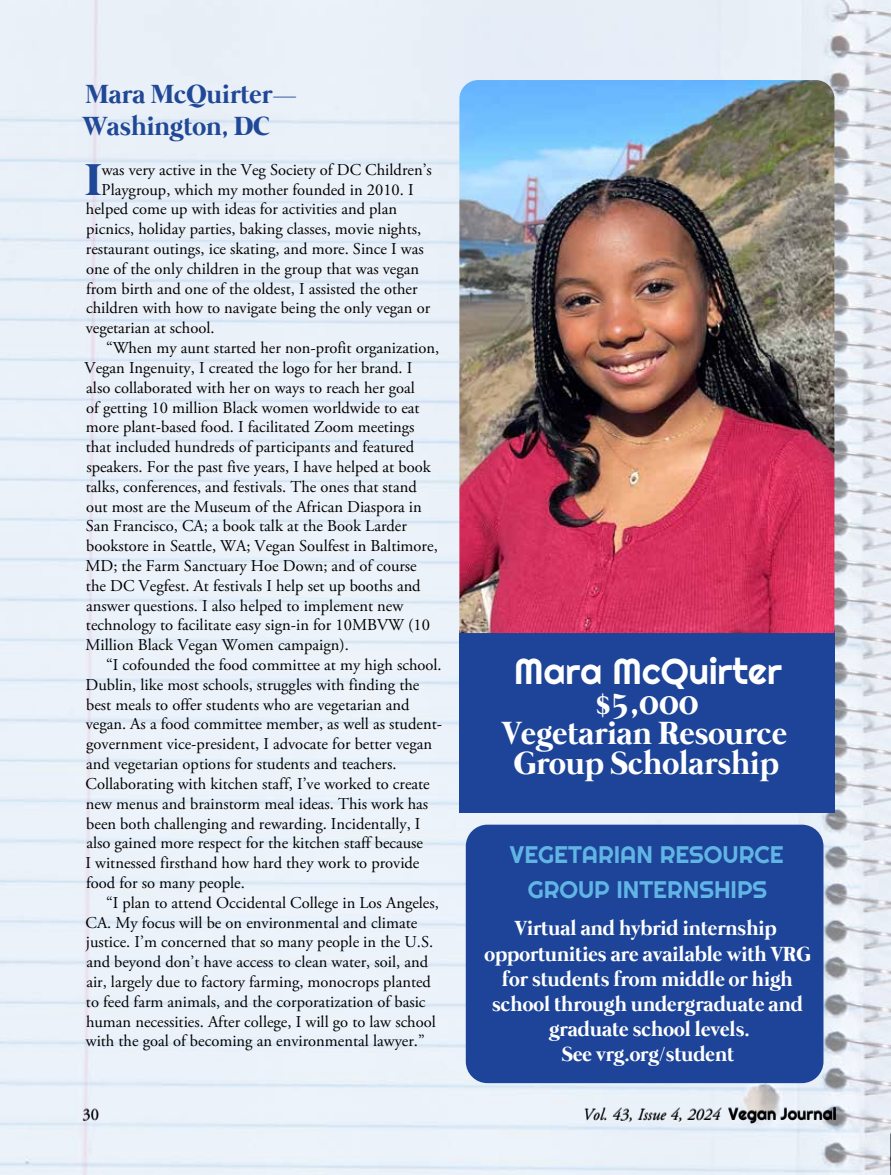
<style>
.page{position:relative;width:891px;height:1175px;background:#fff}
.page>*{position:absolute;margin:0;border:0;box-sizing:border-box;transform-origin:0 0}
.t1{font:700 45.9px "Mermaid";color:#1e4797}
.t2{font:36px "Righteous";color:#fff}
.t3{font:700 36px "Mermaid";color:#fff}
.t4{font:700 33px/30px "Mermaid";color:#fff;text-align:center}
.t5{font:700 27px/32.4px "Mermaid";color:#214897}
.t6{font:24px/34.5px "Righteous";color:#61b5e5;text-align:center}
.t7{font:700 21px/25.2px "Mermaid";color:#fff;text-align:center}
.t8{font:16.5px "Adobe Garamond Pro";color:#000}
.t9{font:16.5px "Adobe Garamond Pro";letter-spacing:.02em;color:#000}
.t10{font:16.5px "Adobe Garamond Pro";letter-spacing:.035em;color:#000}
.t11{font:italic 16.5px "Adobe Garamond Pro";color:#000}
.s1{font-family:"Righteous";font-style:normal}
</style>
<div class="page">
<img style="left:0;top:0;width:891px;height:1174px">
<div style="left:459px;top:630px;width:375px;height:183px;background:#1d4498"></div>
<img style="left:459px;top:80px;width:375px;height:553px">
<div style="left:466px;top:824px;width:357px;height:259px;background:#1d4498;border-radius:22px"></div>
<h3 class="t5" style="left:83px;top:79px;width:216px">Mara McQuirter—<br>Washington, DC</h3>
<h1 class="t1" style="left:85px;top:153px;width:18px">I</h1>
<p class="t8" style="left:102px;top:160px;width:332px">was very active in the Veg Society of DC Children’s</p>
<p class="t8" style="left:102px;top:179px;width:314px">Playgroup, which my mother founded in 2010. I</p>
<p class="t9" style="left:86px;top:199px;width:313px">helped come up with ideas for activities and plan</p>
<p class="t8" style="left:86px;top:219px;width:337px">picnics, holiday parties, baking classes, movie nights,</p>
<p class="t8" style="left:86px;top:239px;width:339px">restaurant outings, ice skating, and more. Since I was</p>
<p class="t8" style="left:86px;top:259px;width:335px">one of the only children in the group that was vegan</p>
<p class="t9" style="left:86px;top:278px;width:333px">from birth and one of the oldest, I assisted the other</p>
<p class="t9" style="left:86px;top:298px;width:346px">children with how to navigate being the only vegan or</p>
<p class="t8" style="left:86px;top:318px;width:130px">vegetarian at school.</p>
<p class="t8" style="left:106px;top:338px;width:335px">“When my aunt started her non-profit organization,</p>
<p class="t8" style="left:85px;top:358px;width:329px">Vegan Ingenuity, I created the logo for her brand. I</p>
<p class="t8" style="left:86px;top:377px;width:330px">also collaborated with her on ways to reach her goal</p>
<p class="t8" style="left:86px;top:397px;width:334px">of getting 10 million Black women worldwide to eat</p>
<p class="t8" style="left:86px;top:417px;width:330px">more plant-based food. I facilitated Zoom meetings</p>
<p class="t8" style="left:86px;top:437px;width:330px">that included hundreds of participants and featured</p>
<p class="t8" style="left:86px;top:457px;width:346px">speakers. For the past five years, I have helped at book</p>
<p class="t8" style="left:86px;top:476px;width:332px">talks, conferences, and festivals. The ones that stand</p>
<p class="t8" style="left:86px;top:496px;width:337px">out most are the Museum of the African Diaspora in</p>
<p class="t8" style="left:86px;top:516px;width:323px">San Francisco, CA; a book talk at the Book Larder</p>
<p class="t8" style="left:86px;top:536px;width:353px">bookstore in Seattle, WA; Vegan Soulfest in Baltimore,</p>
<p class="t8" style="left:85px;top:556px;width:333px">MD; the Farm Sanctuary Hoe Down; and of course</p>
<p class="t8" style="left:86px;top:575px;width:336px">the DC Vegfest. At festivals I help set up booths and</p>
<p class="t8" style="left:86px;top:595px;width:319px">answer questions. I also helped to implement new</p>
<p class="t8" style="left:86px;top:615px;width:346px">technology to facilitate easy sign-in for 10MBVW (10</p>
<p class="t8" style="left:85px;top:635px;width:265px">Million Black Vegan Women campaign).</p>
<p class="t8" style="left:106px;top:655px;width:337px">“I cofounded the food committee at my high school.</p>
<p class="t8" style="left:86px;top:674px;width:335px">Dublin, like most schools, struggles with finding the</p>
<p class="t8" style="left:86px;top:694px;width:325px">best meals to offer students who are vegetarian and</p>
<p class="t8" style="left:86px;top:714px;width:358px">vegan. As a food committee member, as well as student-</p>
<p class="t8" style="left:86px;top:734px;width:347px">government vice-president, I advocate for better vegan</p>
<p class="t10" style="left:86px;top:754px;width:312px">and vegetarian options for students and teachers.</p>
<p class="t9" style="left:86px;top:773px;width:346px">Collaborating with kitchen staff, I’ve worked to create</p>
<p class="t8" style="left:86px;top:793px;width:344px">new menus and brainstorm meal ideas. This work has</p>
<p class="t8" style="left:86px;top:813px;width:336px">been both challenging and rewarding. Incidentally, I</p>
<p class="t8" style="left:86px;top:833px;width:338px">also gained more respect for the kitchen staff because</p>
<p class="t8" style="left:85px;top:853px;width:336px">I witnessed firsthand how hard they work to provide</p>
<p class="t8" style="left:86px;top:872px;width:160px">food for so many people.</p>
<p class="t9" style="left:106px;top:892px;width:334px">“I plan to attend Occidental College in Los Angeles,</p>
<p class="t8" style="left:86px;top:912px;width:333px">CA. My focus will be on environmental and climate</p>
<p class="t8" style="left:86px;top:932px;width:349px">justice. I’m concerned that so many people in the U.S.</p>
<p class="t8" style="left:86px;top:952px;width:343px">and beyond don’t have access to clean water, soil, and</p>
<p class="t9" style="left:86px;top:971px;width:346px">air, largely due to factory farming, monocrops planted</p>
<p class="t8" style="left:86px;top:991px;width:341px">to feed farm animals, and the corporatization of basic</p>
<p class="t8" style="left:86px;top:1011px;width:351px">human necessities. After college, I will go to law school</p>
<p class="t9" style="left:86px;top:1031px;width:340px">with the goal of becoming an environmental lawyer.”</p>
<h2 class="t2" style="left:514px;top:648px;width:269px">Mara McQuirter</h2>
<h2 class="t3" style="left:596px;top:681px;width:104px">$5,000</h2>
<h3 class="t4" style="left:502px;top:720px;width:286px">Vegetarian Resource<br>Group Scholarship</h3>
<h3 class="t6" style="left:510px;top:837px;width:275px">VEGETARIAN RESOURCE<br>GROUP INTERNSHIPS</h3>
<p class="t7" style="left:484px;top:917px;width:328px">Virtual and hybrid internship opportunities are available with VRG for students from middle or high school through undergraduate and graduate school levels.<br>See vrg.org/student</p>
<p class="t8" style="left:82px;top:1104px;width:18px">30</p>
<p class="t11" style="left:583px;top:1104px;width:255px">Vol. 43, Issue 4, 2024 <span class="s1">Vegan Journal</span></p>
</div>
